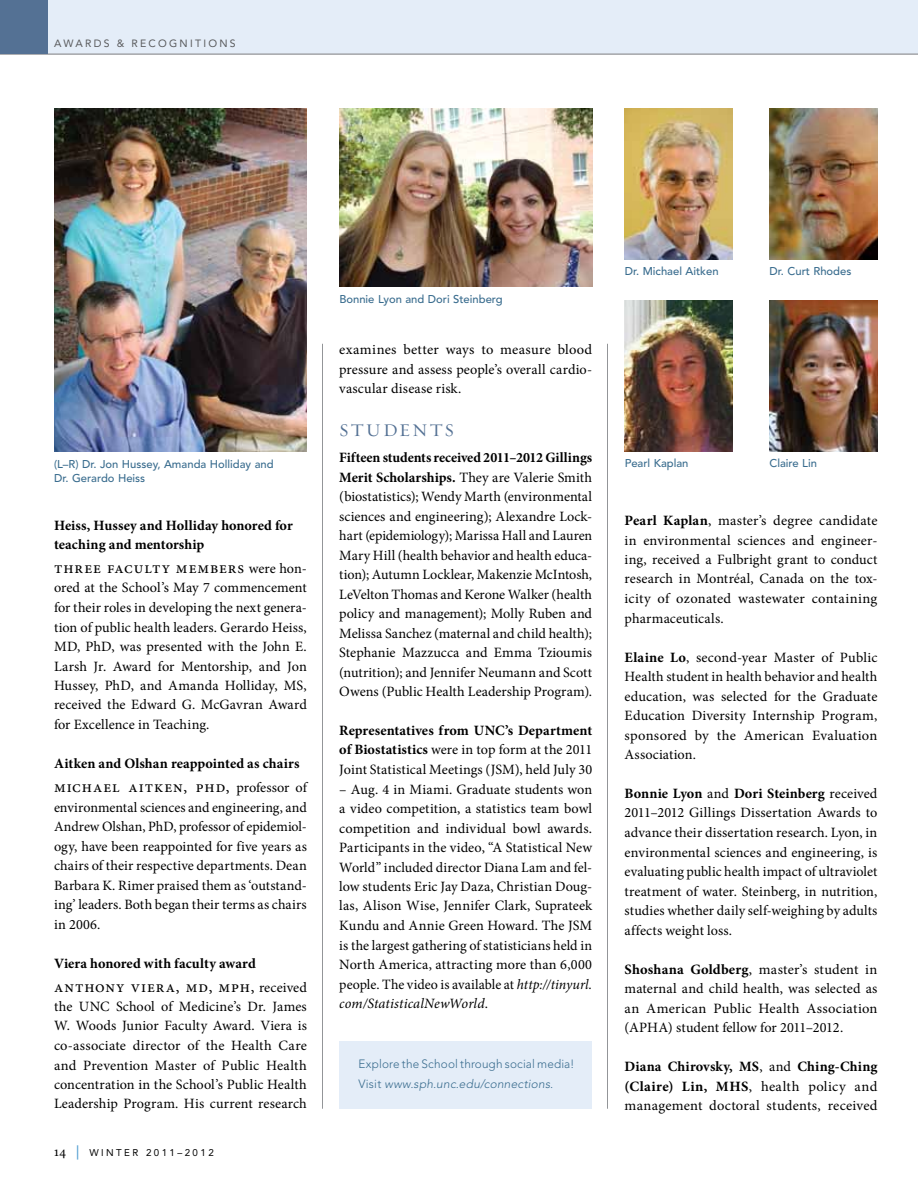
<style>
.page{position:relative;width:918px;height:1188px;background:#fff}
.page>*{position:absolute;margin:0;border:0;box-sizing:border-box;transform-origin:0 0}
.t1{font:18px "Requiem Text HTF Roman";color:#547194}
.t2{font:16.5px "Minion Pro";letter-spacing:.055em;color:#000}
.t3{font:14.25px/19.5px "Minion Pro";letter-spacing:.005em;color:#000;text-align:justify}
.t4{font:700 14.25px/19.5px "Minion Pro";letter-spacing:.005em;color:#000}
.t5{font:300 12px/19.5px "Avenir";letter-spacing:.01em;color:#396c8e}
.t6{font:500 11.25px/13.5px "Avenir";color:#396c8e}
.t7{font:10.5px "Avenir";letter-spacing:.22em;color:#58595b}
.t8{font:9.75px "Avenir";letter-spacing:.25em;color:#000}
.s1{font-size:14.25px}
.s2{font-family:"Minion Pro";font-size:14.25px}
.s3{font-family:"Minion Pro";font-weight:600;font-size:14.25px;color:#56a0d3}
.s4{font-weight:700}
.s5{font-style:italic}
</style>
<div class="page">
<hr style="left:607px;top:344px;width:1px;height:765px;background:#939598">
<hr style="left:322px;top:344px;width:1px;height:765px;background:#939598">
<img style="left:54px;top:108px;width:253px;height:343px">
<img style="left:339px;top:108px;width:253px;height:179px">
<img style="left:625px;top:108px;width:108px;height:151px">
<img style="left:625px;top:300px;width:108px;height:151px">
<div style="left:0;top:0;width:918px;height:54px;background:#e4edf8"></div>
<hr style="left:0;top:54px;width:918px;height:1px;background:#939598">
<div style="left:0;top:0;width:47px;height:54px;background:#547194"></div>
<img style="left:770px;top:300px;width:108px;height:151px">
<img style="left:770px;top:108px;width:108px;height:151px">
<div style="left:339px;top:1041px;width:253px;height:68px;background:#e4edf8"></div>
<p class="t7" style="left:54px;top:37px;width:183px">AWARDS &amp; RECOGNITIONS</p>
<p class="t7" style="left:54px;top:37px;width:148px">FEATURES AND NEWS</p>
<p class="t6" style="left:54px;top:458px;width:221px">(L–R) Dr. Jon H ussey, Amanda Holliday and<br>Dr. Gerardo H eiss</p>
<p class="t4" style="left:54px;top:515px;width:240px">Heiss, Hussey and Holliday honored for teaching and mentorship</p>
<p class="t2" style="left:54px;top:557px;width:254px">three faculty members <span class="s1">were hon-</span></p>
<p class="t3" style="left:54px;top:578px;width:254px">ored at the School’s May 7 commencement for their roles in developing the next genera&shy;tion of public health leaders. Gerardo Heiss, MD, PhD, was presented with the John E.<br>Larsh Jr. Award for Mentorship, and Jon Hussey, PhD, and Amanda Holliday, MS, received the Edward G. McGavran Award for Excellence in Teaching.</p>
<p class="t4" style="left:54px;top:754px;width:247px">Aitken and Olshan reappointed as chairs</p>
<p class="t2" style="left:54px;top:776px;width:256px">michael aitken, phd, <span class="s1">professor of</span></p>
<p class="t3" style="left:54px;top:797px;width:254px">environmental sciences and engineering, and Andrew Olshan, PhD, professor of epidemiol&shy;ogy, have been reappointed for five years as chairs of their respective departments. Dean Barbara K. Rimer praised them as ‘outstand&shy;ing’ leaders. Both began their terms as chairs in 2006.</p>
<p class="t4" style="left:54px;top:953px;width:203px">Viera honored with faculty award</p>
<p class="t2" style="left:54px;top:975px;width:254px">anthony viera, md, mph, <span class="s1">received</span></p>
<p class="t3" style="left:54px;top:997px;width:254px">the UNC School of Medicine’s Dr. James W. Woods Junior Faculty Award. Viera is co-associate director of the Health Care and Prevention Master of Public Health concentration in the School’s Public Health Leadership Program. His current research</p>
<p class="t8" style="left:54px;top:1147px;width:161px"><span class="s2">14</span> <span class="s3">|</span> WINTER 2011–2012</p>
<p class="t6" style="left:339px;top:293px;width:165px">Bonnie Lyon and Dori Steinberg</p>
<p class="t3" style="left:339px;top:340px;width:254px">examines better ways to measure blood pressure and assess people’s overall cardio&shy;vascular disease risk.</p>
<p class="t1" style="left:339px;top:419px;width:116px">STUDENTS</p>
<p class="t3" style="left:339px;top:448px;width:254px"><span class="s4">Fifteen students received 2011–2012 Gillings Merit Scholarships.</span> They are Valerie Smith (biostatistics); Wendy Marth (environmental sciences and engineering); Alexandre Lock&shy;hart (epidemiology); Marissa Hall and Lauren Mary Hill (health behavior and health educa&shy;tion); Autumn Locklear, Makenzie McIntosh, LeVelton Thomas and Kerone Walker (health policy and management); Molly Ruben and Melissa Sanchez (maternal and child health); Stephanie Mazzucca and Emma Tzioumis (nutrition); and Jennifer Neumann and Scott Owens (Public Health Leadership Program).</p>
<p class="t3" style="left:339px;top:721px;width:254px"><span class="s4">Representatives from UNC’s Department of Biostatistics</span> were in top form at the 2011<br>Joint Statistical Meetings (JSM), held July 30</p>
<p class="t3" style="left:339px;top:779px;width:255px">– Aug. 4 in Miami. Graduate students won a video competition, a statistics team bowl competition and individual bowl awards.<br>Participants in the video, “A Statistical New World” included director Diana Lam and fel&shy;low students Eric Jay Daza, Christian Doug&shy;las, Alison Wise, Jennifer Clark, Suprateek Kundu and Annie Green Howard. The JSM is the largest gathering of statisticians held in North America, attracting more than 6,000 people. The video is available at <span class="s5">http://tinyurl. com/StatisticalNewWorld</span>.</p>
<p class="t5" style="left:358px;top:1054px;width:217px">Explore the School through social media!<br>Visit <span class="s5">www.sph.unc.edu/connections</span>.</p>
<p class="t6" style="left:625px;top:264px;width:95px">Dr. Michael Aitken</p>
<p class="t6" style="left:770px;top:264px;width:83px">Dr. Curt Rhodes</p>
<p class="t6" style="left:625px;top:456px;width:65px">Pearl Kaplan</p>
<p class="t6" style="left:770px;top:456px;width:49px">Claire Lin</p>
<p class="t3" style="left:625px;top:511px;width:254px"><span class="s4">Pearl Kaplan</span>, master’s degree candidate in environmental sciences and engineer&shy;ing, received a Fulbright grant to conduct research in Montréal, Canada on the tox&shy;icity of ozonated wastewater containing pharmaceuticals.</p>
<p class="t3" style="left:625px;top:647px;width:254px"><span class="s4">Elaine Lo</span>, second-year Master of Public Health student in health behavior and health education, was selected for the Graduate Education Diversity Internship Program, sponsored by the American Evaluation Association.</p>
<p class="t3" style="left:625px;top:784px;width:254px"><span class="s4">Bonnie Lyon</span> and <span class="s4">Dori Steinberg</span> received 2011–2012 Gillings Dissertation Awards to advance their dissertation research. Lyon, in environmental sciences and engineering, is evaluating public health impact of ultraviolet treatment of water. Steinberg, in nutrition, studies whether daily self-weighing by adults affects weight loss.</p>
<p class="t3" style="left:625px;top:959px;width:254px"><span class="s4">Shoshana Goldberg</span>, master’s student in maternal and child health, was selected as an American Public Health Association (APHA) student fellow for 2011–2012.</p>
<p class="t3" style="left:625px;top:1057px;width:254px"><span class="s4">Diana Chirovsky, MS</span>, and <span class="s4">Ching-Ching (Claire) Lin, MHS</span>, health policy and management doctoral students, received</p>
</div>
